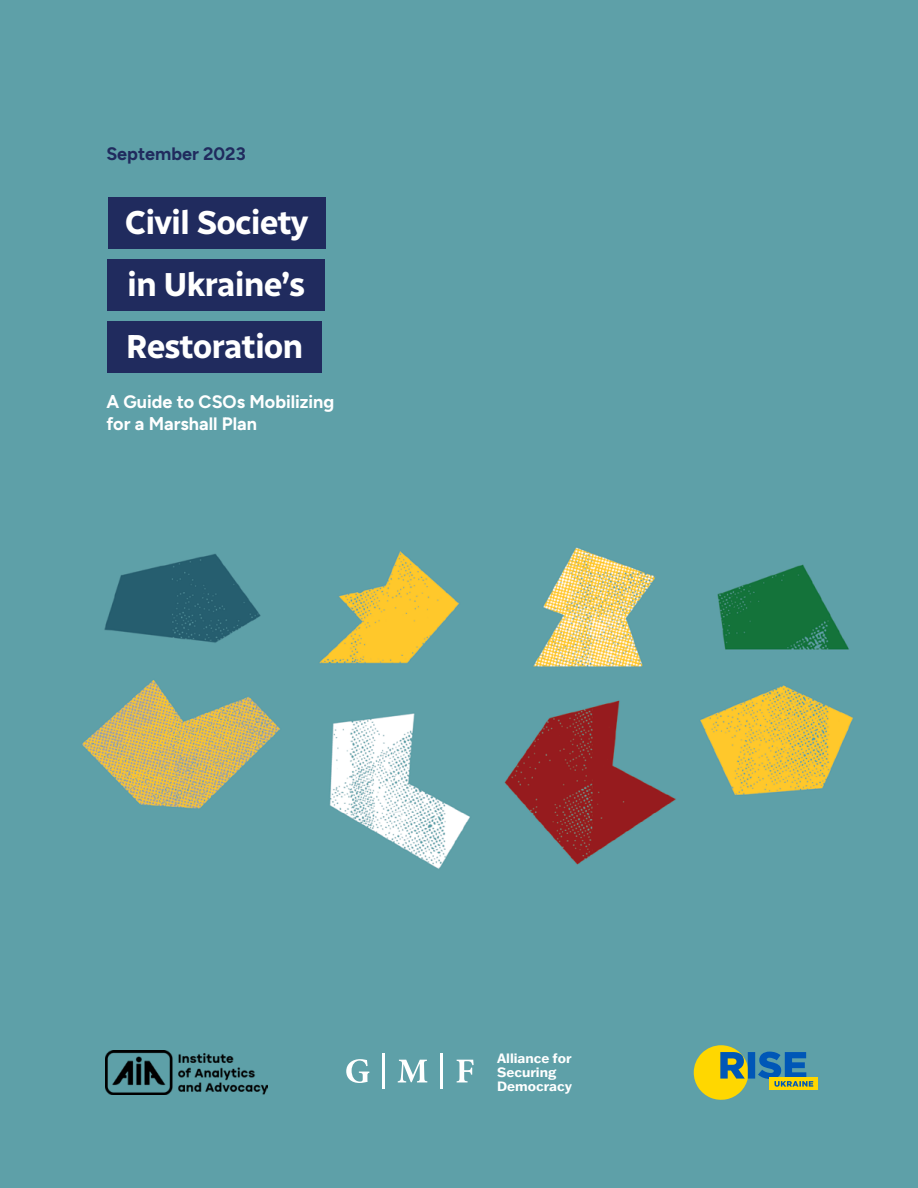
<style>
.page{position:relative;width:918px;height:1188px;background:#5ea0a8}
.page>*{position:absolute;margin:0;border:0;box-sizing:border-box;transform-origin:0 0}
.t1{font:700 33.15px "Radio Canada";letter-spacing:-.03em;color:#fff}
.t2{font:700 18px/22.5px "Figtree";color:#fff}
.t3{font:700 18px "Figtree";color:#202b5e}
.t4{font:700 13.2px/14.1px "Franklin Gothic ATF";color:#fff}
</style>
<div class="page">
<img style="left:82px;top:547px;width:771px;height:548px">
<div style="left:0;top:846px;width:214px;height:289px;background:#5ea0a8"></div>
<div style="left:702px;top:824px;width:216px;height:345px;background:#5ea0a8"></div>
<svg style="left:346px;top:1059px;width:23px;height:24px"></svg>
<hr style="left:383px;top:1054px;width:2px;height:35px;background:#fff">
<svg style="left:398px;top:1060px;width:29px;height:22px"></svg>
<hr style="left:441px;top:1054px;width:2px;height:35px;background:#fff">
<svg style="left:457px;top:1060px;width:17px;height:22px"></svg>
<div style="left:770px;top:1078px;width:48px;height:12px;background:#ffd700"></div>
<svg style="left:694px;top:1045px;width:119px;height:55px"></svg>
<img style="left:106px;top:1050px;width:162px;height:44px">
<div style="left:108px;top:197px;width:218px;height:52px;background:#202b5e"></div>
<div style="left:108px;top:259px;width:217px;height:51px;background:#202b5e"></div>
<div style="left:108px;top:321px;width:214px;height:51px;background:#202b5e"></div>
<h3 class="t3" style="left:106px;top:143px;width:141px">September 2023</h3>
<p class="t1" style="left:125px;top:197px;width:185px">Civil Society</p>
<p class="t1" style="left:127px;top:259px;width:180px">in Ukraine’s</p>
<p class="t1" style="left:126px;top:321px;width:179px">Restoration</p>
<p class="t2" style="left:106px;top:390px;width:229px">A Guide to CSOs Mobilizing for a Marshall Plan</p>
<p class="t4" style="left:497px;top:1051px;width:76px">Alliance for<br>Securing<br>Democracy</p>
</div>
